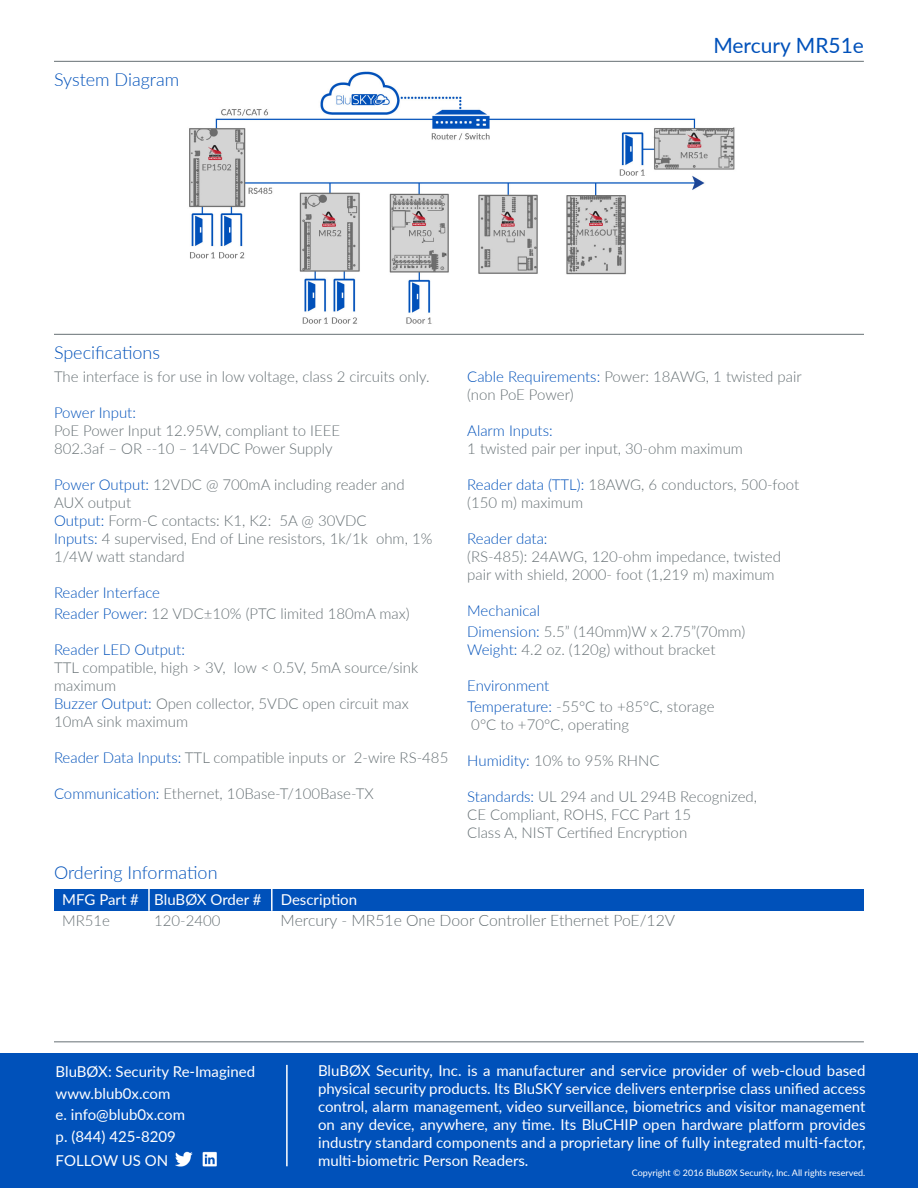
<style>
.page{position:relative;width:918px;height:1188px;background:#fff}
.page>*{position:absolute;margin:0;border:0;box-sizing:border-box;transform-origin:0 0}
.t1{font:21px "Lato";color:#0051ba}
.t2{font:300 18px "Lato";color:#0051ba}
.t3{font:300 15.75px "Lato";color:#667074}
.t4{font:300 15px/18px "Lato";color:#667074}
.t5{font:15px/18px "Lato";color:#fff;text-align:justify}
.t6{font:300 15px "Lato";color:#0051ba}
.t7{font:9px "Lato";color:#fff}
.s1{color:#0051ba}
</style>
<div class="page">
<img style="left:189px;top:71px;width:546px;height:253px">
<div style="left:0;top:1053px;width:918px;height:135px;background:#0051ba"></div>
<hr style="left:54px;top:61px;width:810px;height:1px;background:#667074">
<hr style="left:54px;top:334px;width:810px;height:1px;background:#667074">
<hr style="left:286px;top:1065px;width:2px;height:101px;background:#fff">
<img style="left:175px;top:1151px;width:42px;height:17px">
<div style="left:54px;top:889px;width:810px;height:21px;background:#0051ba"></div>
<hr style="left:148px;top:885px;width:2px;height:26px;background:#fff">
<hr style="left:271px;top:885px;width:2px;height:26px;background:#fff">
<hr style="left:54px;top:1042px;width:810px;height:1px;background:#667074">
<p class="t2" style="left:54px;top:67px;width:127px">System Diagram</p>
<p class="t1" style="left:713px;top:30px;width:152px">Mercury MR51e</p>
<p class="t2" style="left:54px;top:340px;width:108px">Specifications</p>
<p class="t4" style="left:54px;top:367px;width:377px">The interface is for use in low voltage, class 2 circuits only.</p>
<p class="t6" style="left:54px;top:402px;width:84px">Power Input:</p>
<p class="t4" style="left:54px;top:421px;width:288px">PoE Power Input 12.95W, compliant to IEEE</p>
<p class="t4" style="left:54px;top:439px;width:280px">802.3af – OR --10 – 14VDC Power Supply</p>
<p class="t4" style="left:54px;top:475px;width:352px"><span class="s1">Power Output:</span> 12VDC @ 700mA including reader and<br>AUX output</p>
<p class="t4" style="left:54px;top:511px;width:314px"><span class="s1">Output:</span> Form-C contacts: K1, K2: 5A @ 30VDC</p>
<p class="t4" style="left:54px;top:529px;width:380px"><span class="s1">Inputs:</span> 4 supervised, End of Line resistors, 1k/1k ohm, 1%<br>1/4W watt standard</p>
<p class="t6" style="left:54px;top:582px;width:108px">Reader Interface</p>
<p class="t4" style="left:54px;top:604px;width:357px"><span class="s1">Reader Power:</span> 12 VDC±10% (PTC limited 180mA max)</p>
<p class="t4" style="left:54px;top:640px;width:366px"><span class="s1">Reader LED Output:<br></span>TTL compatible, high &gt; 3V, low &lt; 0.5V, 5mA source/sink maximum</p>
<p class="t4" style="left:54px;top:694px;width:356px"><span class="s1">Buzzer Output:</span> Open collector, 5VDC open circuit max</p>
<p class="t4" style="left:54px;top:712px;width:136px">10mA sink maximum</p>
<p class="t4" style="left:54px;top:748px;width:396px"><span class="s1">Reader Data Inputs:</span> TTL compatible inputs or 2-wire RS-485</p>
<p class="t4" style="left:54px;top:784px;width:321px"><span class="s1">Communication:</span> Ethernet, 10Base-T/100Base-TX</p>
<p class="t2" style="left:54px;top:860px;width:165px">Ordering Information</p>
<p class="t5" style="left:62px;top:890px;width:201px">MFG Part # BluBØX Order #</p>
<p class="t5" style="left:281px;top:890px;width:78px">Description</p>
<p class="t4" style="left:467px;top:367px;width:336px"><span class="s1">Cable Requirements:</span> Power: 18AWG, 1 twisted pair</p>
<p class="t4" style="left:467px;top:385px;width:108px">(non PoE Power)</p>
<p class="t6" style="left:467px;top:420px;width:87px">Alarm Inputs:</p>
<p class="t4" style="left:467px;top:439px;width:277px">1 twisted pair per input, 30-ohm maximum</p>
<p class="t4" style="left:467px;top:475px;width:333px"><span class="s1">Reader data (TTL):</span> 18AWG, 6 conductors, 500-foot (150 m) maximum</p>
<p class="t6" style="left:467px;top:528px;width:82px">Reader data:</p>
<p class="t4" style="left:467px;top:547px;width:315px">(RS-485): 24AWG, 120-ohm impedance, twisted pair with shield, 2000- foot (1,219 m) maximum</p>
<p class="t6" style="left:467px;top:600px;width:74px">Mechanical</p>
<p class="t4" style="left:467px;top:622px;width:280px"><span class="s1">Dimension:</span> 5.5” (140mm)W x 2.75”(70mm)</p>
<p class="t4" style="left:467px;top:640px;width:250px"><span class="s1">Weight:</span> 4.2 oz. (120g) without bracket</p>
<p class="t6" style="left:467px;top:675px;width:84px">Environment</p>
<p class="t4" style="left:467px;top:697px;width:249px"><span class="s1">Temperature:</span> -55°C to +85°C, storage</p>
<p class="t4" style="left:471px;top:715px;width:159px">0°C to +70°C, operating</p>
<p class="t4" style="left:467px;top:751px;width:194px"><span class="s1">Humidity:</span> 10% to 95% RHNC</p>
<p class="t4" style="left:467px;top:787px;width:291px"><span class="s1">Standards:</span> UL 294 and UL 294B Recognized,<br>CE Compliant, ROHS, FCC Part 15<br>Class A, NIST Certified Encryption</p>
<p class="t4" style="left:62px;top:912px;width:49px">MR51e</p>
<p class="t4" style="left:154px;top:912px;width:68px">120-2400</p>
<p class="t3" style="left:281px;top:910px;width:396px">Mercury - MR51e One Door Controller Ethernet PoE/12V</p>
<p class="t5" style="left:56px;top:1062px;width:201px">BluBØX: Security Re-Imagined</p>
<p class="t5" style="left:56px;top:1083px;width:116px">www.blub0x.com</p>
<p class="t5" style="left:56px;top:1105px;width:131px">e. info@blub0x.com</p>
<p class="t5" style="left:56px;top:1127px;width:122px">p. (844) 425-8209</p>
<p class="t5" style="left:56px;top:1151px;width:114px">FOLLOW US ON</p>
<p class="t5" style="left:318px;top:1061px;width:549px">BluBØX Security, Inc. is a manufacturer and service provider of web-cloud based physical security products. Its BluSKY service delivers enterprise class unified access control, alarm management, video surveillance, biometrics and visitor management on any device, anywhere, any time. Its BluCHIP open hardware platform provides industry standard components and a proprietary line of fully integrated multi-factor, multi-biometric Person Readers.</p>
<p class="t7" style="left:632px;top:1166px;width:235px">Copyright © 2016 BluBØX Security, Inc. All rights reserved.</p>
</div>
